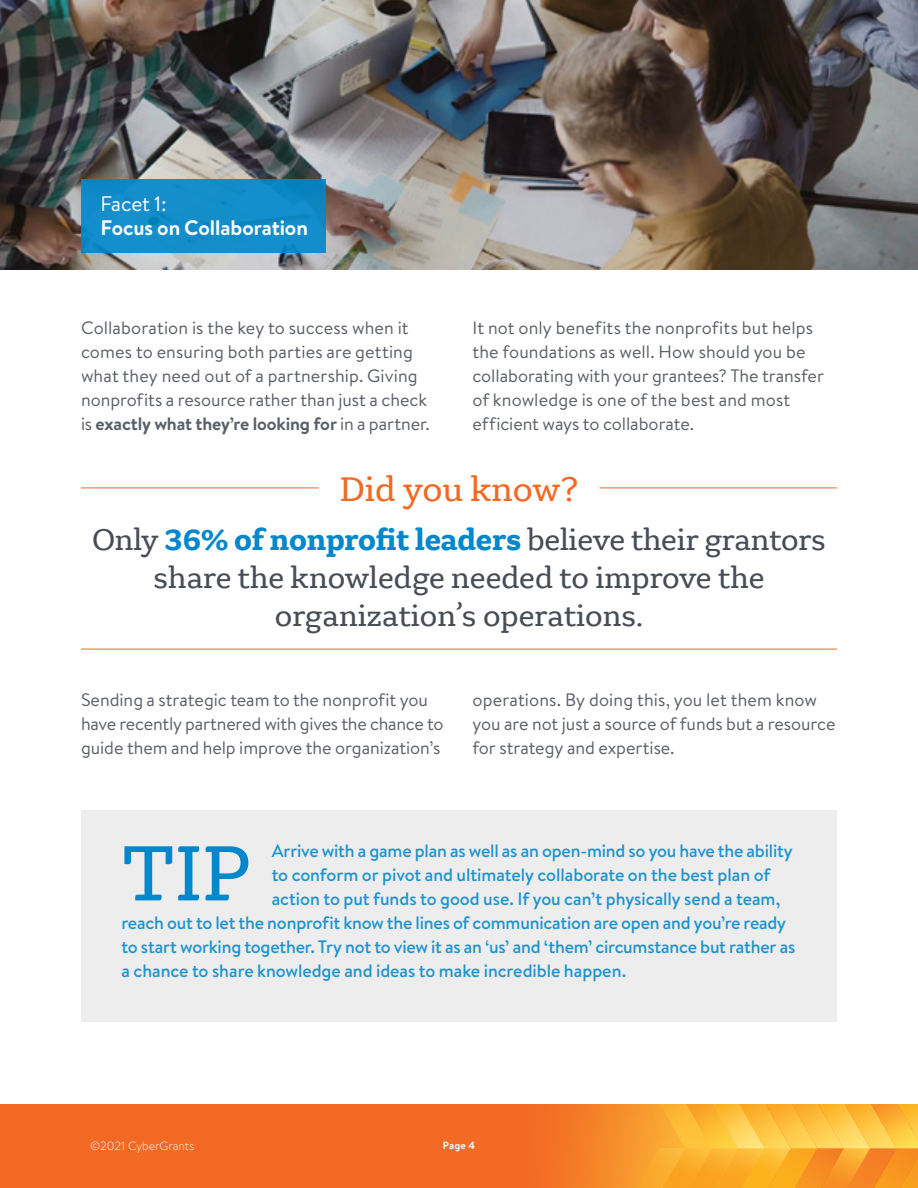
<style>
.page{position:relative;width:918px;height:1188px;background:#fff}
.page>*{position:absolute;margin:0;border:0;box-sizing:border-box;transform-origin:0 0}
.Body{font:82.05px "Gelo";color:#0087cc}
.t1{font:36px "Gelo";color:#f26924}
.t2{font:31.5px/37.8px "Gelo";color:#474c55;text-align:center}
.Body-2{font:700 21px "Brandon Text";letter-spacing:-.005em;color:#fff}
.Body-3{font:21px "Brandon Text";letter-spacing:-.01em;color:#fff}
.Body-4{font:18px/24px "Brandon Text";color:#5a5e66}
.Body-5{font:500 18px "Brandon Text";letter-spacing:-.01em;color:#1a93d1}
.t3{font:300 12px "Brandon Text";color:#fff}
.t4{font:700 10.5px "Brandon Text";color:#fff}
.s1{font-weight:700}
.s2{font-weight:700;color:#0087cc}
</style>
<div class="page">
<div style="left:0;top:1104px;width:918px;height:84px;background:#f26924"></div>
<svg style="left:554px;top:1104px;width:364px;height:84px;background:#f9a631"></svg>
<div style="left:81px;top:810px;width:756px;height:212px;background:#ededee"></div>
<img style="left:0;top:0;width:918px;height:270px">
<hr style="left:81px;top:649px;width:756px;height:1px;background:#f26924">
<hr style="left:81px;top:488px;width:238px;height:1px;background:#f26924">
<hr style="left:599px;top:488px;width:238px;height:1px;background:#f26924">
<div style="left:81px;top:179px;width:244px;height:74px;background:#148ecb"></div>
<p class="Body-3" style="left:100px;top:190px;width:68px">Facet 1:</p>
<p class="Body-2" style="left:100px;top:213px;width:209px">Focus on Collaboration</p>
<p class="Body-4" style="left:81px;top:316px;width:350px">Collaboration is the key to success when it comes to ensuring both parties are getting what they need out of a partnership. Giving nonprofits a resource rather than just a check is <span class="s1">exactly what they’re looking for</span> in a partner.</p>
<p class="Body-4" style="left:472px;top:316px;width:353px">It not only benefits the nonprofits but helps the foundations as well. How should you be collaborating with your grantees? The transfer of knowledge is one of the best and most efficient ways to collaborate.</p>
<p class="t1" style="left:339px;top:467px;width:241px">Did you know?</p>
<p class="t2" style="left:92px;top:520px;width:735px">Only <span class="s2">36% of nonprofit leaders</span> believe their grantors share the knowledge needed to improve the organization’s operations.</p>
<p class="Body-4" style="left:81px;top:687px;width:364px">Sending a strategic team to the nonprofit you have recently partnered with gives the chance to guide them and help improve the organization’s</p>
<p class="Body-4" style="left:472px;top:687px;width:364px">operations. By doing this, you let them know you are not just a source of funds but a resource for strategy and expertise.</p>
<p class="Body-5" style="left:272px;top:839px;width:523px">Arrive with a game plan as well as an open-mind so you have the ability</p>
<p class="Body-5" style="left:272px;top:863px;width:500px">to conform or pivot and ultimately collaborate on the best plan of</p>
<p class="Body-5" style="left:272px;top:887px;width:510px">action to put funds to good use. If you can’t physically send a team,</p>
<p class="Body-5" style="left:121px;top:911px;width:666px">reach out to let the nonprofit know the lines of communication are open and you’re ready</p>
<p class="Body-5" style="left:121px;top:935px;width:676px">to start working together. Try not to view it as an ‘us’ and ‘them’ circumstance but rather as</p>
<p class="Body-5" style="left:121px;top:959px;width:506px">a chance to share knowledge and ideas to make incredible happen.</p>
<p class="Body" style="left:122px;top:823px;width:131px">TIP</p>
<p class="t3" style="left:90px;top:1138px;width:106px">©2021 CyberGrants</p>
<p class="t4" style="left:443px;top:1138px;width:34px">Page 4</p>
</div>
